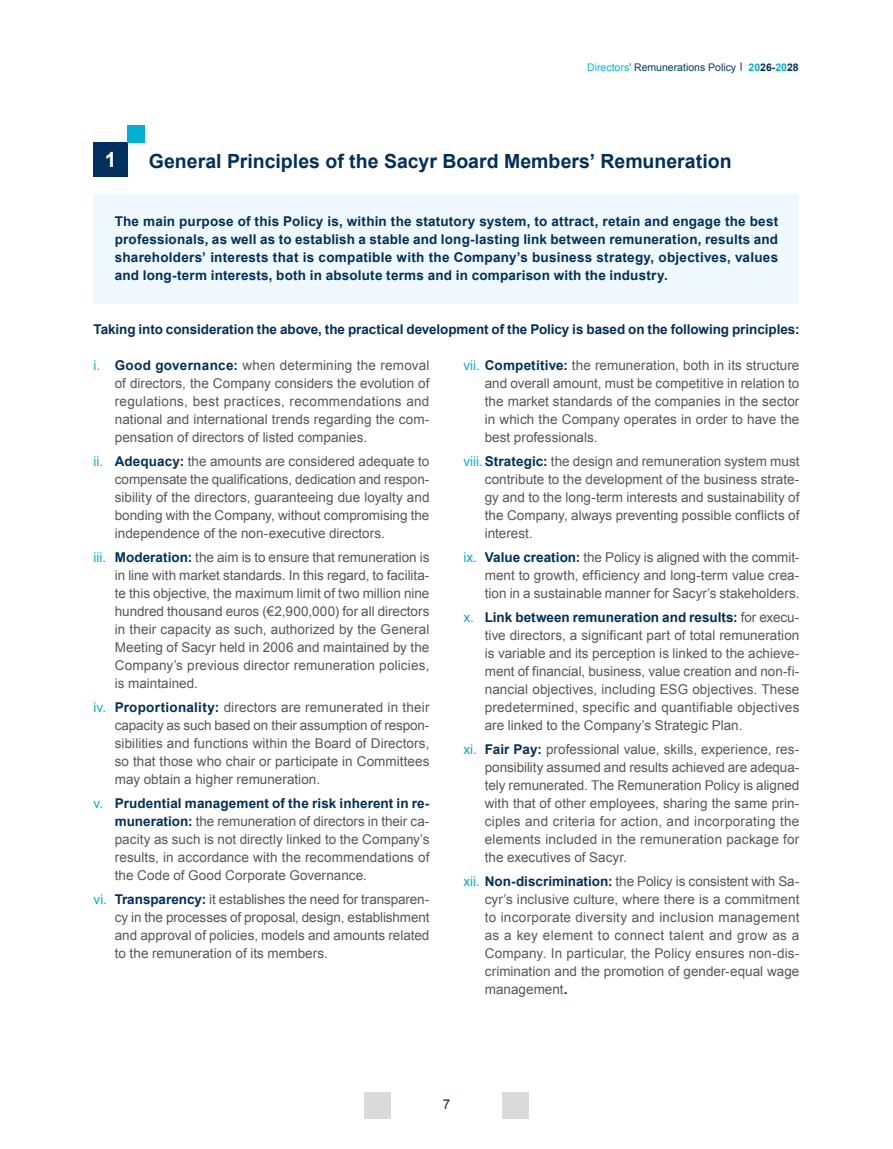
<style>
.page{position:relative;width:893px;height:1149px;background:#fff}
.page>*{position:absolute;margin:0;border:0;box-sizing:border-box;transform-origin:0 0}
.t1{font:700 21px "Arial";color:#fff}
._1_TITULO__EXP{font:700 19.5px "Arial";color:#00305b}
.t2{font:13.5px/18px "Arial";letter-spacing:.005em;color:#575756;text-align:justify}
.TXT__sombra__expandido{font:700 13.5px/18px "Arial";letter-spacing:.015em;color:#00305b;text-align:justify}
.TXT__expandido{font:700 13.5px "Arial";letter-spacing:-.005em;color:#00305b}
.t3{font:13.5px "Arial";color:#00305b}
.t4{font:10.5px "Arial";color:#033d68}
.s1{color:#00b7d7}
.s2{font-weight:700;color:#00afd2}
.s3{font-weight:700;color:#00305b}
.s4{color:#00afd2}
</style>
<div class="page">
<div style="left:94px;top:194px;width:705px;height:110px;background:#eff8fc"></div>
<div style="left:94px;top:142px;width:34px;height:35px;background:#00305b"></div>
<div style="left:128px;top:125px;width:17px;height:17px;background:#00afd2"></div>
<div style="left:502px;top:1091px;width:26px;height:27px;background:#dadadb"></div>
<div style="left:365px;top:1091px;width:26px;height:27px;background:#dadadb"></div>
<p class="t1" style="left:105px;top:146px;width:13px">1</p>
<p class="t4" style="left:587px;top:60px;width:213px"><span class="s1">Directors</span>’ Remunerations Policy <span class="s2">20</span><span class="s3">26-</span><span class="s2">20</span><span class="s3">28</span></p>
<p class="_1_TITULO__EXP" style="left:149px;top:149px;width:584px">General Principles of the Sacyr Board Members’ Remuneration</p>
<p class="TXT__sombra__expandido" style="left:115px;top:212px;width:665px">The main purpose of this Policy is, within the statutory system, to attract, retain and engage the best professionals, as well as to establish a stable and long-lasting link between remuneration, results and shareholders’ interests that is compatible with the Company’s business strategy, objectives, values and long-term interests, both in absolute terms and in comparison with the industry.</p>
<p class="TXT__expandido" style="left:94px;top:320px;width:707px">Taking into consideration the above, the practical development of the Policy is based on the following principles:</p>
<p class="t2" style="left:115px;top:356px;width:316px;text-indent:-21px"><span class="s4">i.</span> <span class="s3">Good governance:</span> when determining the removal of directors, the Company considers the evolution of regulations, best practices, recommendations and national and international trends regarding the com&shy;pensation of directors of listed companies.</p>
<p class="t2" style="left:115px;top:452px;width:316px;text-indent:-21px"><span class="s4">ii.</span> <span class="s3">Adequacy:</span> the amounts are considered adequate to compensate the qualifications, dedication and respon&shy;sibility of the directors, guaranteeing due loyalty and bonding with the Company, without compromising the independence of the non-executive directors.</p>
<p class="t2" style="left:115px;top:548px;width:316px;text-indent:-21px"><span class="s4">iii.</span> <span class="s3">Moderation:</span> the aim is to ensure that remuneration is in line with market standards. In this regard, to facilita&shy;te this objective, the maximum limit of two million nine hundred thousand euros (€2,900,000) for all directors in their capacity as such, authorized by the General Meeting of Sacyr held in 2006 and maintained by the Company’s previous director remuneration policies, is maintained.</p>
<p class="t2" style="left:115px;top:698px;width:316px;text-indent:-21px"><span class="s4">iv.</span> <span class="s3">Proportionality:</span> directors are remunerated in their capacity as such based on their assumption of respon&shy;sibilities and functions within the Board of Directors, so that those who chair or participate in Committees may obtain a higher remuneration.</p>
<p class="t2" style="left:115px;top:794px;width:316px;text-indent:-21px"><span class="s4">v.</span> <span class="s3">Prudential management of the risk inherent in re&shy;muneration:</span> the remuneration of directors in their ca&shy;pacity as such is not directly linked to the Company’s results, in accordance with the recommendations of the Code of Good Corporate Governance.</p>
<p class="t2" style="left:115px;top:890px;width:316px;text-indent:-21px"><span class="s4">vi.</span> <span class="s3">Transparency:</span> it establishes the need for transparen&shy;cy in the processes of proposal, design, establishment and approval of policies, models and amounts related to the remuneration of its members.</p>
<p class="t2" style="left:485px;top:356px;width:316px;text-indent:-21px"><span class="s4">vii.</span> <span class="s3">Competitive:</span> the remuneration, both in its structure and overall amount, must be competitive in relation to the market standards of the companies in the sector in which the Company operates in order to have the best professionals.</p>
<p class="t2" style="left:485px;top:452px;width:316px;text-indent:-21px"><span class="s4">viii.</span><span class="s3">Strategic:</span> the design and remuneration system must contribute to the development of the business strate&shy;gy and to the long-term interests and sustainability of the Company, always preventing possible conflicts of interest.</p>
<p class="t2" style="left:485px;top:548px;width:316px;text-indent:-21px"><span class="s4">ix.</span> <span class="s3">Value creation:</span> the Policy is aligned with the commit&shy;ment to growth, efficiency and long-term value crea&shy;tion in a sustainable manner for Sacyr’s stakeholders.</p>
<p class="t2" style="left:485px;top:608px;width:316px;text-indent:-21px"><span class="s4">x.</span> <span class="s3">Link between remuneration and results:</span> for execu&shy;tive directors, a significant part of total remuneration is variable and its perception is linked to the achieve&shy;ment of financial, business, value creation and non-fi&shy;nancial objectives, including ESG objectives. These predetermined, specific and quantifiable objectives are linked to the Company’s Strategic Plan.</p>
<p class="t2" style="left:485px;top:740px;width:316px;text-indent:-21px"><span class="s4">xi.</span> <span class="s3">Fair Pay:</span> professional value, skills, experience, res&shy;ponsibility assumed and results achieved are adequa&shy;tely remunerated. The Remuneration Policy is aligned with that of other employees, sharing the same prin&shy;ciples and criteria for action, and incorporating the elements included in the remuneration package for the executives of Sacyr.</p>
<p class="t2" style="left:485px;top:872px;width:316px;text-indent:-21px"><span class="s4">xii.</span> <span class="s3">Non-discrimination:</span> the Policy is consistent with Sa&shy;cyr’s inclusive culture, where there is a commitment to incorporate diversity and inclusion management as a key element to connect talent and grow as a Company. In particular, the Policy ensures non-dis&shy;crimination and the promotion of gender-equal wage management<span class="s3">.</span></p>
<p class="t3" style="left:443px;top:1094px;width:9px">7</p>
</div>
